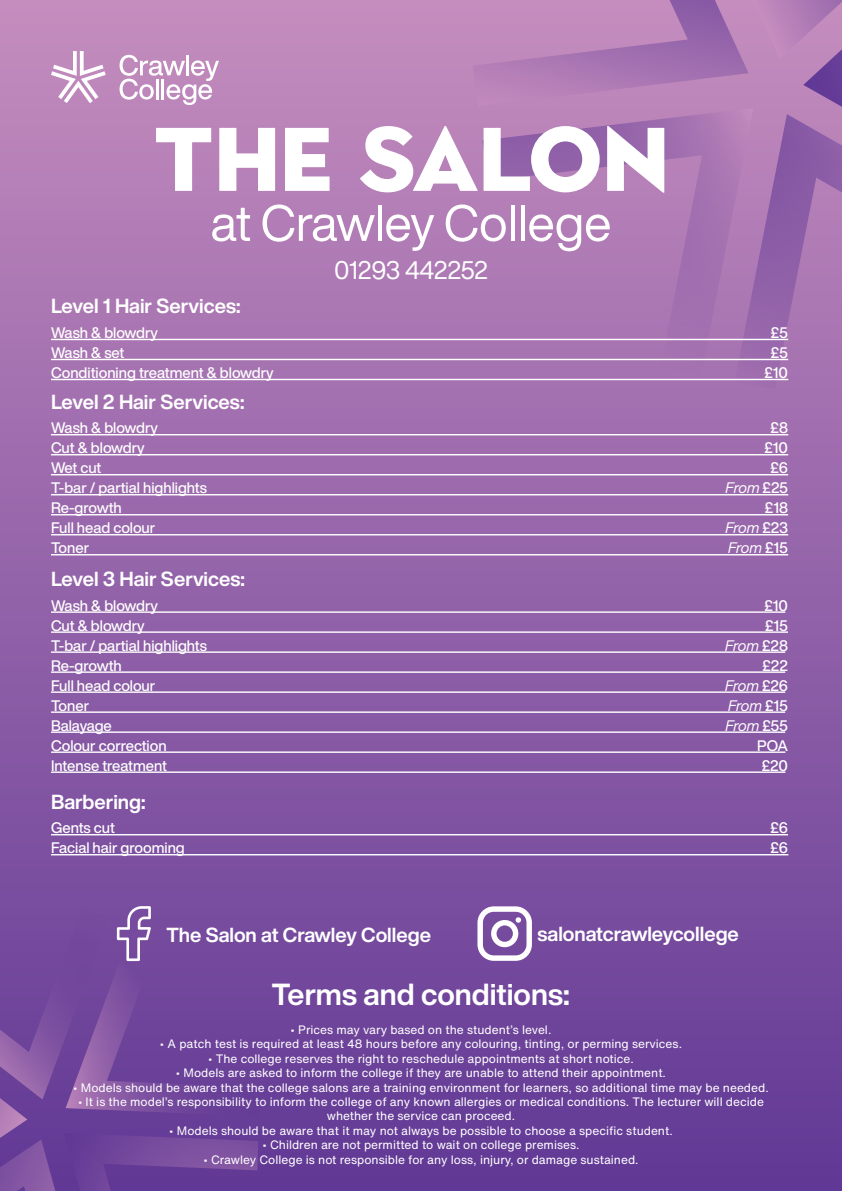
<style>
.page{position:relative;width:842px;height:1191px;background:#fff}
.page>*{position:absolute;margin:0;border:0;box-sizing:border-box;transform-origin:0 0}
.t1{font:900 90px "Town 10 Display";color:#fff}
.t2{font:50px "Helvetica Now Display";color:#fff}
.t3{font:700 30px "Helvetica Now Display";color:#fff}
.t4{font:25px "Helvetica Now Display";letter-spacing:-.01em;color:#fff}
.t5{font:700 20px "Helvetica Now Display";color:#fff}
.t6{font:500 15px/20px "Helvetica Now Display";color:#fff}
.t7{font:12px/14.4px "Helvetica Now Text";color:#fff;text-align:center}
.s1{font-weight:400;font-style:italic}
</style>
<div class="page">
<div style="left:0;top:0;width:842px;height:1191px;background:linear-gradient(to bottom,#c58ebe,#603895)"></div>
<svg style="left:473px;top:0;width:369px;height:389px;background:#ab78b3"></svg>
<svg style="left:51px;top:51px;width:55px;height:52px"></svg>
<svg style="left:120px;top:55px;width:99px;height:50px"></svg>
<hr style="left:51px;top:339px;width:737px;height:1px;background:#fff">
<hr style="left:51px;top:359px;width:737px;height:1px;background:#fff">
<hr style="left:51px;top:379px;width:737px;height:1px;background:#fff">
<hr style="left:51px;top:834px;width:737px;height:1px;background:#fff">
<hr style="left:51px;top:854px;width:737px;height:1px;background:#fff">
<hr style="left:51px;top:434px;width:737px;height:1px;background:#fff">
<hr style="left:51px;top:454px;width:737px;height:1px;background:#fff">
<hr style="left:51px;top:474px;width:737px;height:1px;background:#fff">
<hr style="left:51px;top:494px;width:737px;height:1px;background:#fff">
<hr style="left:51px;top:514px;width:737px;height:1px;background:#fff">
<hr style="left:51px;top:534px;width:737px;height:1px;background:#fff">
<hr style="left:51px;top:554px;width:737px;height:1px;background:#fff">
<hr style="left:51px;top:611px;width:734px;height:2px;background:#fff">
<hr style="left:51px;top:631px;width:737px;height:2px;background:#fff">
<hr style="left:51px;top:651px;width:734px;height:2px;background:#fff">
<hr style="left:51px;top:671px;width:734px;height:2px;background:#fff">
<hr style="left:51px;top:691px;width:734px;height:2px;background:#fff">
<hr style="left:51px;top:711px;width:734px;height:2px;background:#fff">
<hr style="left:51px;top:731px;width:734px;height:2px;background:#fff">
<hr style="left:51px;top:751px;width:734px;height:2px;background:#fff">
<hr style="left:51px;top:771px;width:734px;height:2px;background:#fff">
<svg style="left:0;top:906px;width:260px;height:285px;background:#74499d"></svg>
<svg style="left:477px;top:906px;width:55px;height:54px"></svg>
<h1 class="t1" style="left:153px;top:108px;width:518px">THE SALON</h1>
<h2 class="t2" style="left:211px;top:189px;width:402px">at Crawley College</h2>
<h3 class="t5" style="left:51px;top:292px;width:191px">Level 1 Hair Services:</h3>
<p class="t6" style="left:51px;top:322px;width:224px">Wash &amp; blowdry<br>Wash &amp; set<br>Conditioning treatment &amp; blowdry</p>
<h3 class="t5" style="left:51px;top:388px;width:195px">Level 2 Hair Services:</h3>
<p class="t6" style="left:51px;top:418px;width:157px">Wash &amp; blowdry<br>Cut &amp; blowdry<br>Wet cut<br>T-bar / partial highlights<br>Re-growth<br>Full head colour<br>Toner</p>
<h3 class="t5" style="left:51px;top:565px;width:196px">Level 3 Hair Services:</h3>
<p class="t6" style="left:51px;top:595px;width:157px">Wash &amp; blowdry<br>Cut &amp; blowdry<br>T-bar / partial highlights<br>Re-growth<br>Full head colour<br>Toner<br>Balayage<br>Colour correction<br>Intense treatment</p>
<h3 class="t5" style="left:51px;top:787px;width:96px">Barbering:</h3>
<p class="t6" style="left:51px;top:818px;width:135px">Gents cut<br>Facial hair grooming</p>
<h3 class="t4" style="left:334px;top:253px;width:155px">01293 442252</h3>
<p class="t6" style="left:764px;top:322px;width:25px;text-align:center">£5 £5 £10</p>
<p class="t6" style="left:725px;top:418px;width:64px;text-align:right">£8<br>£10<br>£6<br><span class="s1">From</span> £25 £18<br><span class="s1">From</span> £23<br><span class="s1">From</span> £15</p>
<p class="t6" style="left:725px;top:595px;width:64px;text-align:right">£10<br>£15<br><span class="s1">From</span> £28 £22<br><span class="s1">From</span> £26<br><span class="s1">From</span> £15<br><span class="s1">From</span> £55<br>POA<br>£20</p>
<p class="t6" style="left:770px;top:817px;width:19px">£6 £6</p>
<h3 class="t5" style="left:167px;top:921px;width:266px">The Salon at Crawley College</h3>
<h3 class="t5" style="left:537px;top:920px;width:203px">salonatcrawleycollege</h3>
<h3 class="t3" style="left:272px;top:974px;width:299px">Terms and conditions:</h3>
<p class="t7" style="left:291px;top:1022px;width:262px">• Prices may vary based on the student’s level.</p>
<p class="t7" style="left:160px;top:1036px;width:524px">• A patch test is required at least 48 hours before any colouring, tinting, or perming services.</p>
<p class="t7" style="left:208px;top:1051px;width:427px">• The college reserves the right to reschedule appointments at short notice.</p>
<p class="t7" style="left:176px;top:1065px;width:492px">• Models are asked to inform the college if they are unable to attend their appointment.</p>
<p class="t7" style="left:73px;top:1079px;width:697px">• Models should be aware that the college salons are a training environment for learners, so additional time may be needed.</p>
<p class="t7" style="left:78px;top:1094px;width:687px">• It is the model’s responsibility to inform the college of any known allergies or medical conditions. The lecturer will decide whether the service can proceed.</p>
<p class="t7" style="left:169px;top:1123px;width:505px">• Models should be aware that it may not always be possible to choose a specific student.</p>
<p class="t7" style="left:262px;top:1137px;width:318px">• Children are not permitted to wait on college premises.</p>
<p class="t7" style="left:203px;top:1151px;width:437px">• Crawley College is not responsible for any loss, injury, or damage sustained.</p>
</div>
